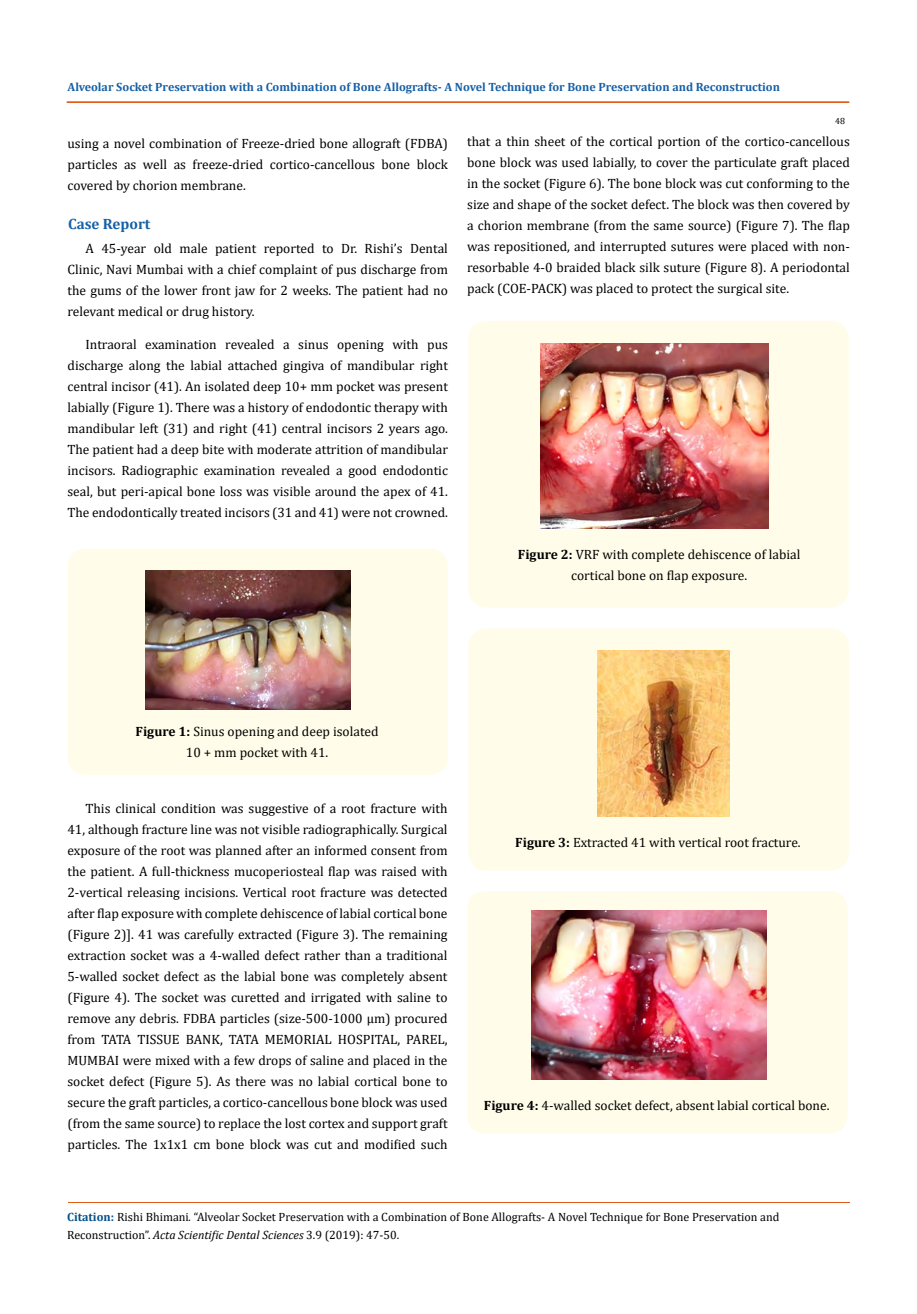
<style>
.page{position:relative;width:917px;height:1314px;background:#fff}
.page>*{position:absolute;margin:0;border:0;box-sizing:border-box;transform-origin:0 0}
.t1{font:700 15px "Cambria";color:#1560a6}
.t2{font:13.5px/21px "Cambria";color:#000;text-align:justify}
.t3{font:12px/18px "Cambria";color:#000}
.t4{font:700 12px "Cambria";color:#1560a6}
.t5{font:9px "Cambria";color:#000}
.s1{font-weight:700}
.s2{font-weight:700;color:#035089}
.s3{font-style:italic}
</style>
<div class="page">
<div style="left:468px;top:321px;width:380px;height:287px;background:#fffde9;border-radius:18px"></div>
<div style="left:67px;top:549px;width:381px;height:226px;background:#fffde9;border-radius:18px"></div>
<img style="left:145px;top:571px;width:205px;height:139px">
<img style="left:540px;top:344px;width:229px;height:184px">
<div style="left:468px;top:628px;width:380px;height:243px;background:#fffde9;border-radius:18px"></div>
<img style="left:597px;top:650px;width:132px;height:167px">
<div style="left:467px;top:891px;width:380px;height:242px;background:#fffde9;border-radius:18px"></div>
<img style="left:531px;top:910px;width:235px;height:170px">
<hr style="left:68px;top:1202px;width:781px;height:1px;background:#e05d1a">
<div style="left:67px;top:102px;width:782px;height:1px;border:1px solid #e05d1a"></div>
<p class="t4" style="left:67px;top:79px;width:714px">Alveolar Socket Preservation with a Combination of Bone Allografts- A Novel Technique for Bone Preservation and Reconstruction</p>
<p class="t5" style="left:835px;top:115px;width:11px">48</p>
<p class="t2" style="left:67px;top:133px;width:382px">using a novel combination of Freeze-dried bone allograft (FDBA) particles as well as freeze-dried cortico-cancellous bone block covered by chorion membrane.</p>
<p class="t1" style="left:68px;top:213px;width:84px">Case Report</p>
<p class="t2" style="left:67px;top:238px;width:382px;text-indent:18px">A 45-year old male patient reported to Dr. Rishi’s Dental Clinic, Navi Mumbai with a chief complaint of pus discharge from the gums of the lower front jaw for 2 weeks. The patient had no relevant medical or drug history.</p>
<p class="t2" style="left:67px;top:334px;width:382px;text-indent:18px">Intraoral examination revealed a sinus opening with pus discharge along the labial attached gingiva of mandibular right central incisor (41). An isolated deep 10+ mm pocket was present labially (Figure 1). There was a history of endodontic therapy with mandibular left (31) and right (41) central incisors 2 years ago.<br>The patient had a deep bite with moderate attrition of mandibular incisors. Radiographic examination revealed a good endodontic seal, but peri-apical bone loss was visible around the apex of 41.<br>The endodontically treated incisors (31 and 41) were not crowned.</p>
<p class="t2" style="left:467px;top:130px;width:384px">that a thin sheet of the cortical portion of the cortico-cancellous bone block was used labially, to cover the particulate graft placed in the socket (Figure 6). The bone block was cut conforming to the size and shape of the socket defect. The block was then covered by a chorion membrane (from the same source) (Figure 7). The flap was repositioned, and interrupted sutures were placed with non&shy;resorbable 4-0 braided black silk suture (Figure 8). A periodontal pack (COE-PACK) was placed to protect the surgical site.</p>
<p class="t2" style="left:518px;top:543px;width:284px;text-align:center"><span class="s1">Figure 2:</span> VRF with complete dehiscence of labial cortical bone on flap exposure.</p>
<p class="t2" style="left:136px;top:721px;width:244px;text-align:center"><span class="s1">Figure 1:</span> Sinus opening and deep isolated<br>10 + mm pocket with 41.</p>
<p class="t2" style="left:67px;top:798px;width:381px;text-indent:18px">This clinical condition was suggestive of a root fracture with 41, although fracture line was not visible radiographically. Surgical exposure of the root was planned after an informed consent from the patient. A full-thickness mucoperiosteal flap was raised with 2-vertical releasing incisions. Vertical root fracture was detected after flap exposure with complete dehiscence of labial cortical bone (Figure 2)]. 41 was carefully extracted (Figure 3). The remaining extraction socket was a 4-walled defect rather than a traditional 5-walled socket defect as the labial bone was completely absent (Figure 4). The socket was curetted and irrigated with saline to remove any debris. FDBA particles (size-500-1000 µm) procured from TATA TISSUE BANK, TATA MEMORIAL HOSPITAL, PAREL, MUMBAI were mixed with a few drops of saline and placed in the socket defect (Figure 5). As there was no labial cortical bone to secure the graft particles, a cortico-cancellous bone block was used (from the same source) to replace the lost cortex and support graft particles. The 1x1x1 cm bone block was cut and modified such</p>
<p class="t2" style="left:515px;top:832px;width:287px"><span class="s1">Figure 3:</span> Extracted 41 with vertical root fracture.</p>
<p class="t2" style="left:484px;top:1095px;width:347px"><span class="s1">Figure 4:</span> 4-walled socket defect, absent labial cortical bone.</p>
<p class="t3" style="left:67px;top:1208px;width:713px"><span class="s2">Citation:</span> Rishi Bhimani<span class="s3">.</span> “Alveolar Socket Preservation with a Combination of Bone Allografts- A Novel Technique for Bone Preservation and<br>Reconstruction”. <span class="s3">Acta Scientific Dental Sciences</span> 3.9 (2019): 47-50.</p>
</div>
